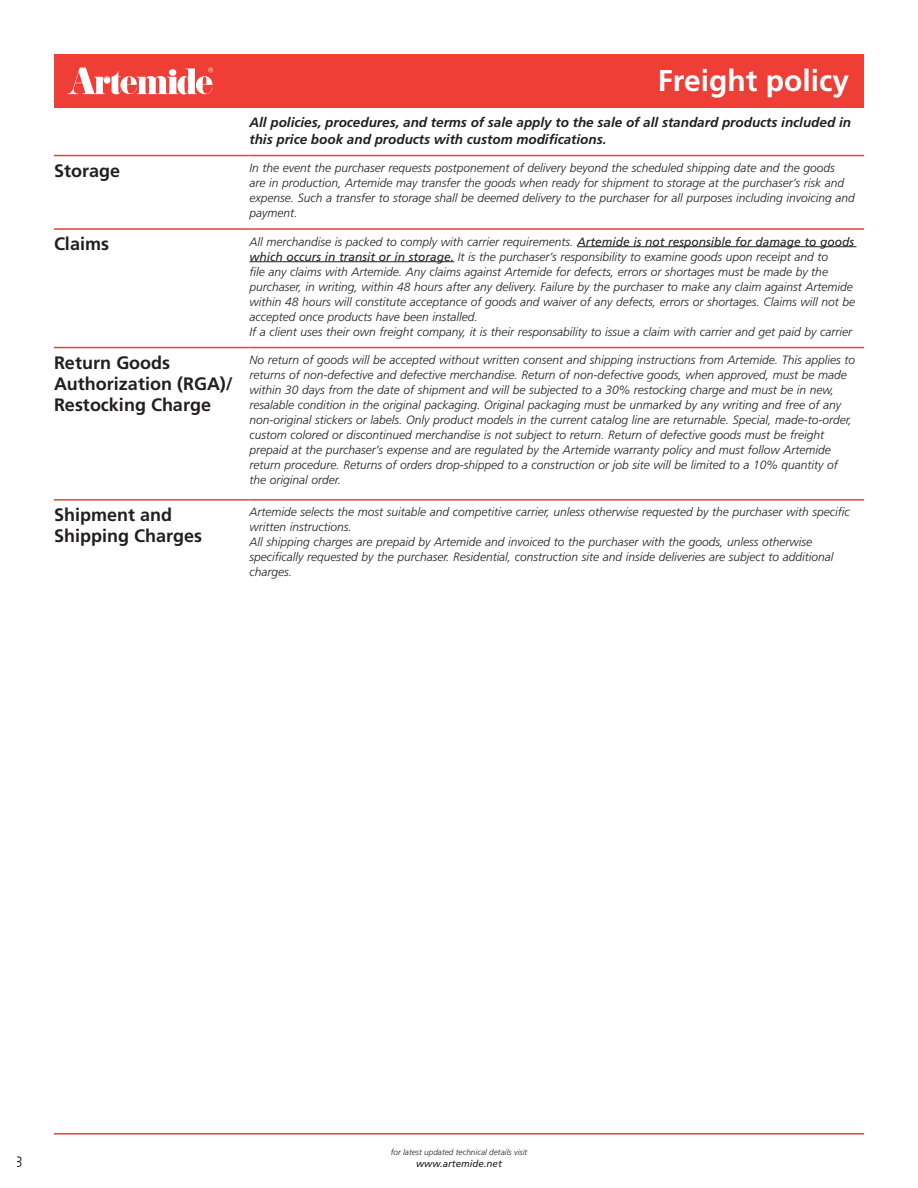
<style>
.page{position:relative;width:918px;height:1188px;background:#fff}
.page>*{position:absolute;margin:0;border:0;box-sizing:border-box;transform-origin:0 0}
.t1{font:700 30px "Frutiger LT Std";color:#fff}
.t2{font:700 18px/21px "Frutiger LT Std";color:#231f20}
.t3{font:300 15px "Frutiger LT";color:#231f20}
.t4{font:italic 700 13.5px/16.5px "Frutiger LT Std";color:#231f20}
.t5{font:italic 300 12px/15px "Frutiger LT Std";color:#231f20}
.t6{font:italic 9.75px "Frutiger LT Std";color:#231f20}
.t7{font:italic 300 8.25px "Frutiger LT Std";color:#231f20}
.s1{font-weight:400}
</style>
<div class="page">
<div style="left:54px;top:54px;width:810px;height:54px;background:#ee3e35"></div>
<svg style="left:67px;top:68px;width:146px;height:27px"></svg>
<hr style="left:54px;top:1133px;width:810px;height:2px;background:#ee3e35">
<hr style="left:54px;top:499px;width:195px;height:2px;background:#ee3e35">
<hr style="left:249px;top:499px;width:615px;height:2px;background:#ee3e35">
<hr style="left:54px;top:228px;width:195px;height:2px;background:#ee3e35">
<hr style="left:249px;top:228px;width:615px;height:2px;background:#ee3e35">
<hr style="left:54px;top:347px;width:195px;height:1px;background:#ee3e35">
<hr style="left:249px;top:347px;width:615px;height:1px;background:#ee3e35">
<hr style="left:54px;top:155px;width:195px;height:1px;background:#ee3e35">
<hr style="left:249px;top:155px;width:615px;height:1px;background:#ee3e35">
<hr style="left:577px;top:246px;width:279px;height:1px;background:#231f20">
<hr style="left:249px;top:261px;width:205px;height:1px;background:#231f20">
<h1 class="t1" style="left:658px;top:63px;width:193px">Freight policy</h1>
<p class="t4" style="left:249px;top:114px;width:603px">All policies, procedures, and terms of sale apply to the sale of all standard products included in this price book and products with custom modifications.</p>
<h2 class="t2" style="left:54px;top:160px;width:68px">Storage</h2>
<p class="t5" style="left:249px;top:161px;width:607px">In the event the purchaser requests postponement of delivery beyond the scheduled shipping date and the goods<br>are in production, Artemide may transfer the goods when ready for shipment to storage at the purchaser’s risk and expense. Such a transfer to storage shall be deemed delivery to the purchaser for all purposes including invoicing and payment.</p>
<h2 class="t2" style="left:54px;top:233px;width:57px">Claims</h2>
<p class="t5" style="left:249px;top:234px;width:607px">All merchandise is packed to comply with carrier requirements. <span class="s1">Artemide is not responsible for damage to goods which occurs in transit or in storage.</span> It is the purchaser’s responsibility to examine goods upon receipt and to<br>file any claims with Artemide. Any claims against Artemide for defects, errors or shortages must be made by the purchaser, in writing, within 48 hours after any delivery. Failure by the purchaser to make any claim against Artemide within 48 hours will constitute acceptance of goods and waiver of any defects, errors or shortages. Claims will not be accepted once products have been installed.<br>If a client uses their own freight company, it is their responsability to issue a claim with carrier and get paid by carrier</p>
<h2 class="t2" style="left:54px;top:352px;width:180px">Return Goods<br>Authorization (RGA)/<br>Restocking Charge</h2>
<p class="t5" style="left:249px;top:353px;width:607px">No return of goods will be accepted without written consent and shipping instructions from Artemide. This applies to returns of non-defective and defective merchandise. Return of non-defective goods, when approved, must be made within 30 days from the date of shipment and will be subjected to a 30% restocking charge and must be in new, resalable condition in the original packaging. Original packaging must be unmarked by any writing and free of any non-original stickers or labels. Only product models in the current catalog line are returnable. Special, made-to-order, custom colored or discontinued merchandise is not subject to return. Return of defective goods must be freight prepaid at the purchaser’s expense and are regulated by the Artemide warranty policy and must follow Artemide return procedure. Returns of orders drop-shipped to a construction or job site will be limited to a 10% quantity of the original order.</p>
<h2 class="t2" style="left:54px;top:504px;width:150px">Shipment and<br>Shipping Charges</h2>
<p class="t5" style="left:249px;top:505px;width:602px">Artemide selects the most suitable and competitive carrier, unless otherwise requested by the purchaser with specific written instructions.<br>All shipping charges are prepaid by Artemide and invoiced to the purchaser with the goods, unless otherwise specifically requested by the purchaser. Residential, construction site and inside deliveries are subject to additional charges.</p>
<p class="t3" style="left:14px;top:1153px;width:10px">3</p>
<p class="t7" style="left:391px;top:1148px;width:138px">for latest updated technical details visit</p>
<p class="t6" style="left:416px;top:1158px;width:87px">www.artemide.net</p>
</div>
